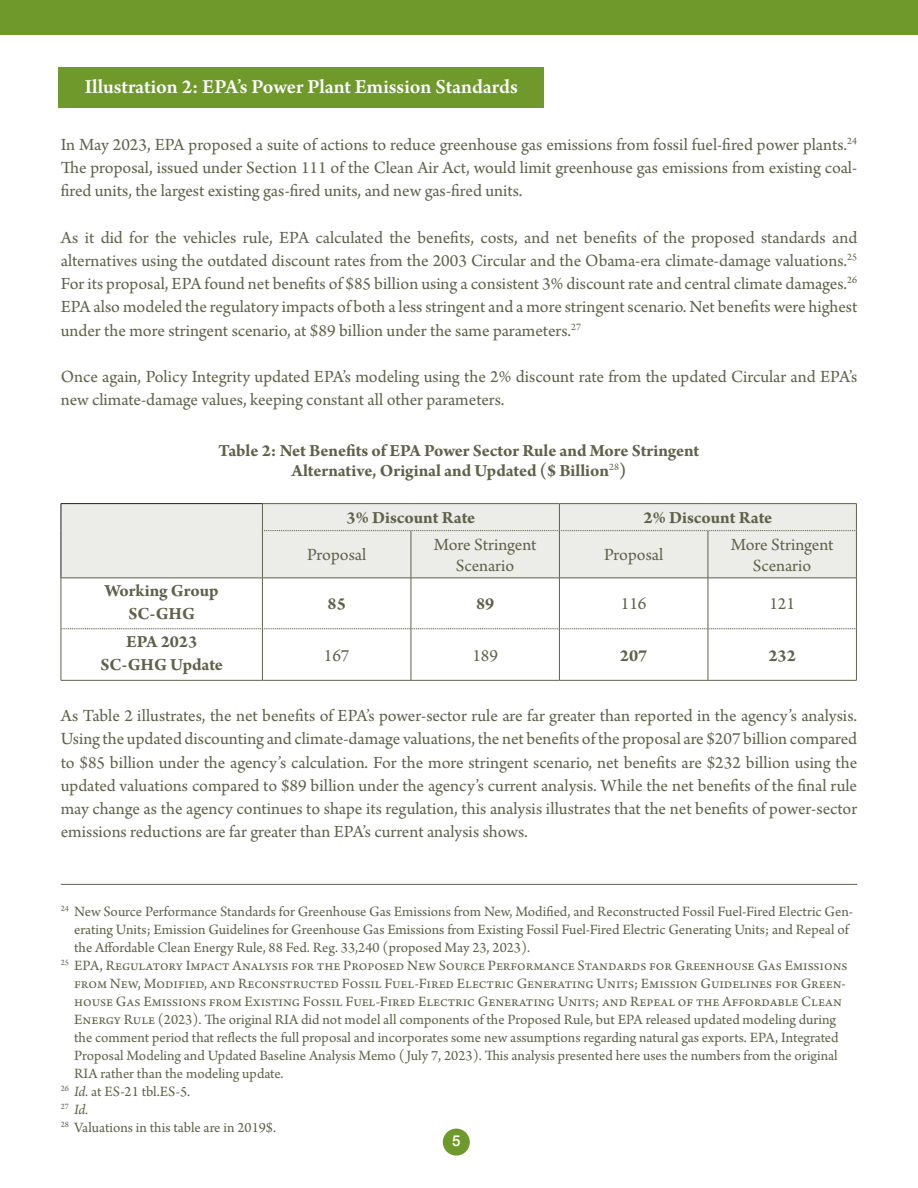
<style>
.page{position:relative;width:918px;height:1188px;background:#fff}
.page>*{position:absolute;margin:0;border:0;box-sizing:border-box;transform-origin:0 0}
.t1{font:600 21px "Arno Pro";letter-spacing:-.005em;color:#fff}
.t2{font:18px/23.2px "Arno Pro";color:#60614b;text-align:justify}
.t3{font:700 18px/20.7px "Arno Pro";letter-spacing:-.005em;color:#60614b;text-align:center}
.Footnote{font:15px/18px "Arno Pro";color:#60614b}
.Footnote-2{font:italic 15px "Arno Pro";color:#60614b}
.t4{font:500 15px "Helvetica Neue";color:#fff}
.s1{font-style:italic}
</style>
<div class="page">
<div style="left:443px;top:1129px;width:27px;height:27px;background:#70992b;border-radius:50%"></div>
<div style="left:0;top:0;width:918px;height:35px;background:#70992b"></div>
<div style="left:62px;top:504px;width:794px;height:74px;background:#ecece8"></div>
<hr style="left:61px;top:578px;width:1px;height:51px;background:#60614b">
<hr style="left:262px;top:578px;width:1px;height:51px;background:#60614b">
<hr style="left:411px;top:578px;width:1px;height:51px;background:#60614b">
<hr style="left:559px;top:578px;width:1px;height:51px;background:#60614b">
<hr style="left:708px;top:578px;width:1px;height:51px;background:#60614b">
<hr style="left:856px;top:578px;width:1px;height:51px;background:#60614b">
<hr style="left:61px;top:629px;width:1px;height:51px;background:#60614b">
<hr style="left:262px;top:629px;width:1px;height:51px;background:#60614b">
<hr style="left:411px;top:629px;width:1px;height:51px;background:#60614b">
<hr style="left:559px;top:629px;width:1px;height:51px;background:#60614b">
<hr style="left:708px;top:629px;width:1px;height:51px;background:#60614b">
<hr style="left:856px;top:629px;width:1px;height:51px;background:#60614b">
<hr style="left:61px;top:680px;width:201px;height:1px;background:#60614b">
<hr style="left:262px;top:680px;width:149px;height:1px;background:#60614b">
<hr style="left:411px;top:680px;width:148px;height:1px;background:#60614b">
<hr style="left:559px;top:680px;width:149px;height:1px;background:#60614b">
<hr style="left:708px;top:680px;width:149px;height:1px;background:#60614b">
<hr style="left:262px;top:503px;width:149px;height:1px;background:#60614b">
<hr style="left:411px;top:503px;width:148px;height:1px;background:#60614b">
<hr style="left:559px;top:503px;width:149px;height:1px;background:#60614b">
<hr style="left:708px;top:503px;width:149px;height:1px;background:#60614b">
<hr style="left:262px;top:531px;width:1px;height:47px;background:#60614b">
<hr style="left:411px;top:531px;width:1px;height:47px;background:#60614b">
<hr style="left:559px;top:531px;width:1px;height:47px;background:#60614b">
<hr style="left:708px;top:531px;width:1px;height:47px;background:#60614b">
<hr style="left:856px;top:531px;width:1px;height:47px;background:#60614b">
<hr style="left:61px;top:578px;width:201px;height:1px;background:#60614b">
<hr style="left:262px;top:578px;width:149px;height:1px;background:#60614b">
<hr style="left:411px;top:578px;width:148px;height:1px;background:#60614b">
<hr style="left:559px;top:578px;width:149px;height:1px;background:#60614b">
<hr style="left:708px;top:578px;width:149px;height:1px;background:#60614b">
<svg style="left:262px;top:504px;width:595px;height:27px;background:#e8e8e3"></svg>
<svg style="left:61px;top:629px;width:795px;height:1px"></svg>
<hr style="left:61px;top:503px;width:201px;height:1px;background:#231f20">
<svg style="left:61px;top:504px;width:1px;height:27px"></svg>
<hr style="left:61px;top:531px;width:1px;height:47px;background:#231f20">
<hr style="left:61px;top:884px;width:796px;height:1px;background:#60614b">
<div style="left:58px;top:67px;width:486px;height:41px;background:#70992b"></div>
<p class="t1" style="left:85px;top:75px;width:434px">Illustration 2: EPA’s Power Plant Emission Standards</p>
<p class="t2" style="left:61px;top:134px;width:798px">In May 2023, EPA proposed a suite of actions to reduce greenhouse gas emissions from fossil fuel-fired power plants.<sup>24<br></sup>The proposal, issued under Section 111 of the Clean Air Act, would limit greenhouse gas emissions from existing coal&shy;fired units, the largest existing gas-fired units, and new gas-fired units.</p>
<p class="t2" style="left:61px;top:227px;width:798px">As it did for the vehicles rule, EPA calculated the benefits, costs, and net benefits of the proposed standards and alternatives using the outdated discount rates from the 2003 Circular and the Obama-era climate-damage valuations.<sup>25<br></sup>For its proposal, EPA found net benefits of $85 billion using a consistent 3% discount rate and central climate damages.<sup>26<br></sup>EPA also modeled the regulatory impacts of both a less stringent and a more stringent scenario. Net benefits were highest under the more stringent scenario, at $89 billion under the same parameters.<sup>27</sup></p>
<p class="t2" style="left:61px;top:366px;width:798px">Once again, Policy Integrity updated EPA’s modeling using the 2% discount rate from the updated Circular and EPA’s new climate-damage values, keeping constant all other parameters.</p>
<p class="t3" style="left:219px;top:441px;width:482px">Table 2: Net Benefits of EPA Power Sector Rule and More Stringent<br>Alternative, Original and Updated ($ Billion<sup>28</sup>)</p>
<p class="t3" style="left:347px;top:508px;width:130px">3% Discount Rate</p>
<p class="t3" style="left:644px;top:508px;width:130px">2% Discount Rate</p>
<p class="t2" style="left:307px;top:544px;width:61px">Proposal</p>
<p class="t2" style="left:434px;top:534px;width:104px;line-height:21.6px;text-align:center">More Stringent<br>Scenario</p>
<p class="t2" style="left:604px;top:544px;width:61px">Proposal</p>
<p class="t2" style="left:731px;top:534px;width:104px;line-height:21.6px;text-align:center">More Stringent<br>Scenario</p>
<p class="t3" style="left:105px;top:581px;width:115px">Working Group</p>
<p class="t3" style="left:128px;top:604px;width:68px">SC-GHG</p>
<p class="t3" style="left:328px;top:595px;width:20px">85</p>
<p class="t3" style="left:476px;top:595px;width:20px">89</p>
<p class="t2" style="left:621px;top:593px;width:27px">116</p>
<p class="t2" style="left:769px;top:593px;width:27px">121</p>
<p class="t3" style="left:126px;top:632px;width:73px">EPA 2023</p>
<p class="t3" style="left:100px;top:655px;width:124px">SC-GHG Update</p>
<p class="t2" style="left:324px;top:645px;width:27px">167</p>
<p class="t2" style="left:472px;top:645px;width:27px">189</p>
<p class="t3" style="left:620px;top:646px;width:29px">207</p>
<p class="t3" style="left:768px;top:646px;width:29px">232</p>
<p class="t2" style="left:61px;top:705px;width:798px">As Table 2 illustrates, the net benefits of EPA’s power-sector rule are far greater than reported in the agency’s analysis.<br>Using the updated discounting and climate-damage valuations, the net benefits of the proposal are $207 billion compared to $85 billion under the agency’s calculation. For the more stringent scenario, net benefits are $232 billion using the updated valuations compared to $89 billion under the agency’s current analysis. While the net benefits of the final rule may change as the agency continues to shape its regulation, this analysis illustrates that the net benefits of power-sector emissions reductions are far greater than EPA’s current analysis shows.</p>
<p class="Footnote" style="left:74px;top:903px;width:780px;text-indent:-14px"><sup>24</sup> New Source Performance Standards for Greenhouse Gas Emissions from New, Modified, and Reconstructed Fossil Fuel-Fired Electric Gen&shy;erating Units; Emission Guidelines for Greenhouse Gas Emissions from Existing Fossil Fuel-Fired Electric Generating Units; and Repeal of the Affordable Clean Energy Rule, 88 Fed. Reg. 33,240 (proposed May 23, 2023).</p>
<p class="Footnote" style="left:74px;top:957px;width:775px;text-indent:-14px"><sup>25</sup> EPA, Regulatory Impact Analysis for the Proposed New Source Performance Standards for Greenhouse Gas Emissions from New, Modified, and Reconstructed Fossil Fuel-Fired Electric Generating Units; Emission Guidelines for Green&shy;house Gas Emissions from Existing Fossil Fuel-Fired Electric Generating Units; and Repeal of the Affordable Clean Energy Rule (2023). The original RIA did not model all components of the Proposed Rule, but EPA released updated modeling during the comment period that reflects the full proposal and incorporates some new assumptions regarding natural gas exports. EPA, Integrated Proposal Modeling and Updated Baseline Analysis Memo ( July 7, 2023). This analysis presented here uses the numbers from the original RIA rather than the modeling update.</p>
<p class="Footnote" style="left:61px;top:1083px;width:131px"><sup>26</sup> <span class="s1">Id.</span> at ES-21 tbl.ES-5.</p>
<p class="Footnote-2" style="left:61px;top:1101px;width:29px"><sup>27</sup> Id.</p>
<p class="Footnote" style="left:61px;top:1119px;width:217px"><sup>28</sup> Valuations in this table are in 2019$.</p>
<p class="t4" style="left:452px;top:1129px;width:10px">5</p>
</div>
